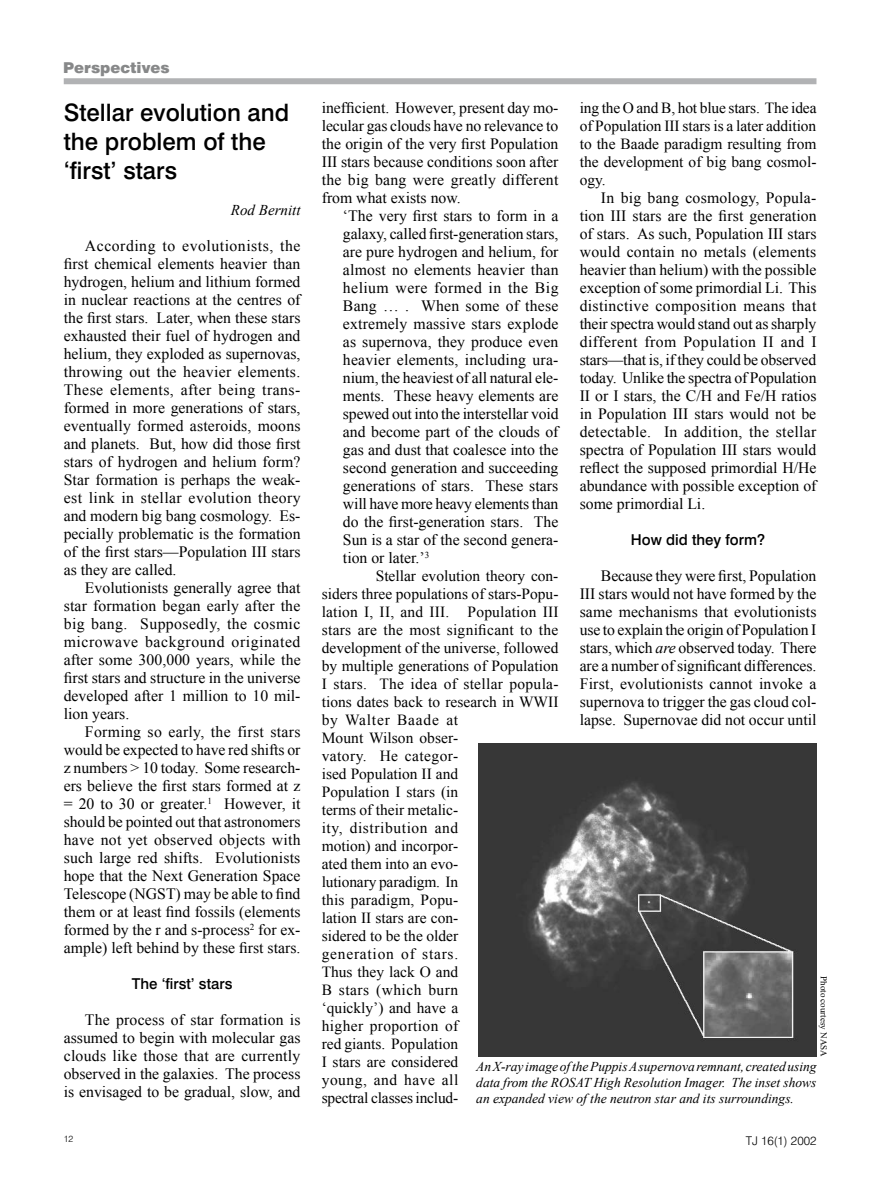
<style>
.page{position:relative;width:893px;height:1191px;background:#fff}
.page>*{position:absolute;margin:0;border:0;box-sizing:border-box;transform-origin:0 0}
.t1{font:500 24px/28.8px "Swiss 721 BT";color:#000}
.t2{font:15.75px/18px "Times New Roman";color:#000;text-align:justify}
.t3{font:15.45px/18px "Times New Roman";color:#000}
.t4{font:500 15px "Swiss 721 BT";color:#000}
.t5{font:900 15px "Swiss 721 BT";color:#878889}
.t6{font:italic 15px "Times New Roman";color:#000}
.t7{font:italic 13.5px/16.2px "Times New Roman";color:#000;text-align:justify}
.t8{font:300 12px "Swiss 721 BT";color:#000}
.t9{font:9px "Times New Roman";color:#000}
.t10{font:300 9px "Swiss 721 BT";color:#000}
.s1{font-style:italic}
</style>
<div class="page">
<div style="left:64px;top:78px;width:752px;height:6px;background:#b1b2b4"></div>
<img style="left:478px;top:743px;width:338px;height:313px">
<p class="t5" style="left:63px;top:59px;width:108px">Perspectives</p>
<h1 class="t1" style="left:64px;top:98px;width:227px">Stellar evolution and the problem of the ‘first’ stars</h1>
<p class="t6" style="left:231px;top:200px;width:71px">Rod Bernitt</p>
<p class="t2" style="left:64px;top:236px;width:238px;text-indent:21px">According to evolutionists, the first chemical elements heavier than hydrogen, helium and lithium formed in nuclear reactions at the centres of the first stars. Later, when these stars exhausted their fuel of hydrogen and helium, they exploded as supernovas, throwing out the heavier elements.<br>These elements, after being trans&shy;formed in more generations of stars, eventually formed asteroids, moons and planets. But, how did those first stars of hydrogen and helium form?<br>Star formation is perhaps the weak&shy;est link in stellar evolution theory and modern big bang cosmology. Es&shy;pecially problematic is the formation of the first stars—Population III stars as they are called.</p>
<p class="t2" style="left:64px;top:578px;width:238px;text-indent:21px">Evolutionists generally agree that star formation began early after the big bang. Supposedly, the cosmic micro-wave background originated after some 300,000 years, while the first stars and structure in the universe developed after 1 million to 10 mil&shy;lion years.</p>
<p class="t2" style="left:64px;top:722px;width:238px;text-indent:21px">Forming so early, the first stars would be expected to have red shifts or z numbers &gt; 10 today. Some research&shy;ers believe the first stars formed at z = 20 to 30 or greater.<sup>1</sup> However, it should be pointed out that astronomers have not yet observed objects with such large red shifts. Evolutionists hope that the Next Generation Space Telescope (NGST) may be able to find them or at least find fossils (elements formed by the r and s-process<sup>2</sup> for ex&shy;ample) left behind by these first stars.</p>
<p class="t4" style="left:132px;top:974px;width:102px">The ‘first’ stars</p>
<p class="t2" style="left:64px;top:1010px;width:238px;text-indent:21px">The process of star formation is assumed to begin with molecular gas clouds like those that are currently observed in the galaxies. The process is envisaged to be gradual, slow, and</p>
<p class="t2" style="left:322px;top:98px;width:238px">inefficient. However, present day mo&shy;lecular gas clouds have no relevance to the origin of the very first Population III stars because conditions soon after the big bang were greatly different from what exists now.</p>
<p class="t2" style="left:343px;top:206px;width:217px">‘The very first stars to form in a galaxy, called first-generation stars, are pure hydrogen and helium, for almost no elements heavier than helium were formed in the Big Bang … . When some of these extremely massive stars explode as supernova, they pro- duce even heavier elements, including ura&shy;nium, the heaviest of all natural ele&shy;ments. These heavy elements are spewed out into the interstellar void and become part of the clouds of gas and dust that coalesce into the second generation and succeeding generations of stars. These stars will have more heavy elements than do the first-generation stars. The Sun is a star of the second genera&shy;tion or later.’<sup>3</sup></p>
<p class="t3" style="left:322px;top:567px;width:238px;text-indent:54px">Stellar evolution theory con&shy;siders three populations of stars-Popu&shy;lation I, II, and III. Population III stars are the most significant to the development of the universe, followed by multiple generations of Population<br>I stars. The idea of stellar popula&shy;tions dates back to research in WWII by Walter Baade at<br>Mount Wilson obser-<br>vatory. He categor-<br>ised Popu-lation II and<br>Popu-lation I stars (in<br>terms of their metalic-<br>ity, distrib-ution and<br>motion) and incorpor-<br>ated them into an evo-<br>lutionary para-digm. In<br>this para-digm, Popu-<br>lation II stars are con-<br>sidered to be the older<br>gener-ation of stars.<br>Thus they lack O and<br>B stars (which burn<br>‘quickly’) and have a<br>higher proportion of<br>red giants. Population<br>I stars are considered<br>young, and have all<br>spectral classes includ-</p>
<p class="t3" style="left:580px;top:98px;width:238px;text-align:justify">ing the O and B, hot blue stars. The idea of Population III stars is a later addition to the Baade paradigm resulting from the develop-ment of big bang cosmol&shy;ogy.</p>
<p class="t2" style="left:580px;top:188px;width:238px;text-indent:21px">In big bang cosmology, Popula&shy;tion III stars are the first generation of stars. As such, Population III stars would contain no metals (elements heavier than helium) with the possible exception of some primordial Li. This distinctive composition means that their spectra would stand out as sharply different from Population II and I stars—that is, if they could be observed today. Unlike the spectra of Population II or I stars, the C/H and Fe/H ratios in Population III stars would not be detectable. In addition, the stellar spectra of Population III stars would reflect the supposed primordial H/He abundance with possible exception of some primordial Li.</p>
<p class="t4" style="left:631px;top:530px;width:136px">How did they form?</p>
<p class="t2" style="left:580px;top:566px;width:238px;text-indent:21px">Because they were first, Population III stars would not have formed by the same mechanisms that evolutionists use to explain the origin of Population I stars, which <span class="s1">are</span> observed today. There are a number of significant differences.<br>First, evolutionists cannot invoke a supernova to trigger the gas cloud col&shy;lapse. Supernovae did not occur until</p>
<p class="t9" style="left:830px;top:976px;width:82px;rotate:90deg">Photo courtesy NASA</p>
<p class="t7" style="left:476px;top:1058px;width:342px">An X-ray image of the Puppis A supernova remnant, created using data from the ROSAT High Resolution Imager. The inset shows an expanded view of the neutron star and its surroundings.</p>
<p class="t10" style="left:64px;top:1133px;width:11px">12</p>
<p class="t8" style="left:746px;top:1133px;width:72px">TJ 16(1) 2002</p>
</div>
